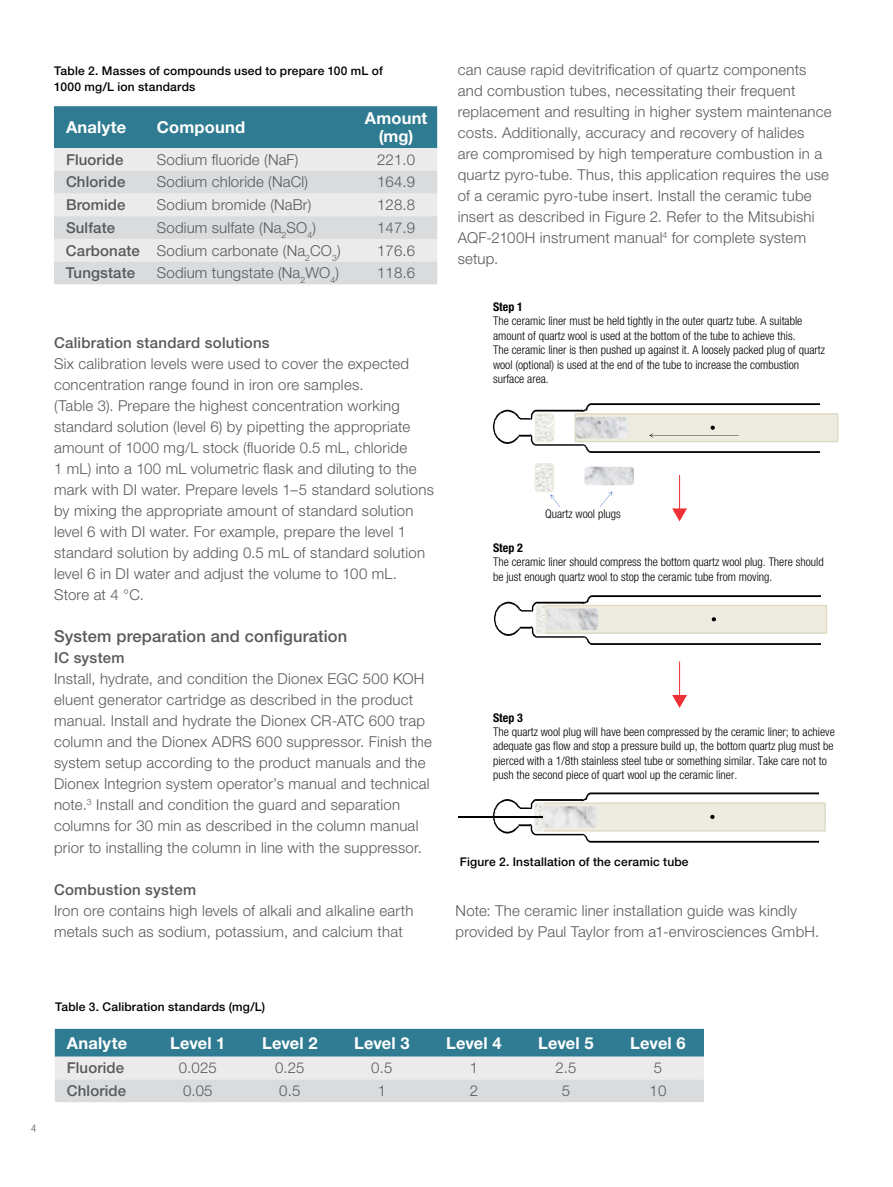
<style>
.page{position:relative;width:893px;height:1187px;background:#fff}
.page>*{position:absolute;margin:0;border:0;box-sizing:border-box;transform-origin:0 0}
.t1{font:700 16.5px/18px "Helvetica Neue LT Std";letter-spacing:.01em;color:#fff;text-align:center}
.t2{font:500 16.5px "Helvetica Neue LT Std";letter-spacing:.01em;color:#58595b}
.t3{font:300 15px/21px "Helvetica Neue LT Std";letter-spacing:.015em;color:#58595b}
.t4{font:500 15px "Helvetica Neue LT Std";letter-spacing:.01em;color:#58595b}
.t5{font:300 condensed 12px/14.4px "Helvetica Neue LT Std";color:#000}
.t6{font:500 12px/15.8px "Helvetica Neue LT Std";letter-spacing:.015em;color:#000}
.t7{font:700 condensed 12px "Helvetica Neue LT Std";color:#000}
.t8{font:300 condensed 10.5px "Helvetica Neue LT Std";color:#58595b}
.s1{font-weight:500}
</style>
<div class="page">
<img style="left:492px;top:403px;width:327px;height:79px">
<svg style="left:584px;top:466px;width:50px;height:19px"></svg>
<svg style="left:535px;top:413px;width:19px;height:29px"></svg>
<svg style="left:575px;top:413px;width:263px;height:29px;background:#e7e5db"></svg>
<svg style="left:535px;top:463px;width:25px;height:44px"></svg>
<svg style="left:600px;top:491px;width:12px;height:16px"></svg>
<img style="left:493px;top:595px;width:327px;height:78px">
<svg style="left:536px;top:604px;width:291px;height:30px;background:#e9e7dd"></svg>
<img style="left:485px;top:792px;width:334px;height:51px">
<svg style="left:534px;top:802px;width:292px;height:29px;background:#eae7dd"></svg>
<hr style="left:458px;top:816px;width:85px;height:1px;background:#000">
<hr style="left:679px;top:475px;width:1px;height:35px;background:#ed3135">
<svg style="left:672px;top:508px;width:15px;height:13px"></svg>
<hr style="left:679px;top:661px;width:1px;height:36px;background:#ed3135">
<svg style="left:672px;top:695px;width:15px;height:13px"></svg>
<div style="left:54px;top:106px;width:383px;height:42px;background:#2f7b91"></div>
<div style="left:54px;top:148px;width:383px;height:23px;background:#ebebec"></div>
<svg style="left:54px;top:171px;width:383px;height:113px;background:#e0e1e2"></svg>
<svg style="left:55px;top:1028px;width:649px;height:74px;background:#9fbcc5"></svg>
<p class="t6" style="left:54px;top:63px;width:330px">Table 2. Masses of compounds used to prepare 100 mL of<br>1000 mg/L ion standards</p>
<p class="t1" style="left:66px;top:118px;width:62px">Analyte</p>
<p class="t1" style="left:157px;top:118px;width:90px">Compound</p>
<p class="t1" style="left:365px;top:109px;width:64px">Amount (mg)</p>
<p class="t4" style="left:66px;top:150px;width:59px">Fluoride</p>
<p class="t3" style="left:157px;top:149px;width:143px">Sodium fluoride (NaF)</p>
<p class="t3" style="left:377px;top:149px;width:40px">221.0</p>
<p class="t4" style="left:66px;top:173px;width:61px">Chloride</p>
<p class="t3" style="left:157px;top:171px;width:152px">Sodium chloride (NaCl)</p>
<p class="t3" style="left:377px;top:171px;width:40px">164.9</p>
<p class="t4" style="left:66px;top:196px;width:61px">Bromide</p>
<p class="t3" style="left:157px;top:194px;width:156px">Sodium bromide (NaBr)</p>
<p class="t3" style="left:377px;top:194px;width:40px">128.8</p>
<p class="t4" style="left:66px;top:219px;width:51px">Sulfate</p>
<p class="t3" style="left:157px;top:217px;width:161px">Sodium sulfate (Na<sub>2</sub>SO<sub>4</sub>)</p>
<p class="t3" style="left:377px;top:217px;width:40px">147.9</p>
<p class="t3" style="left:66px;top:239px;width:276px"><span class="s1">Carbonate</span> Sodium carbonate (Na<sub>2</sub>CO<sub>3</sub>)</p>
<p class="t3" style="left:377px;top:239px;width:40px">176.6</p>
<p class="t4" style="left:66px;top:264px;width:71px">Tungstate</p>
<p class="t3" style="left:157px;top:262px;width:184px">Sodium tungstate (Na<sub>2</sub>WO<sub>4</sub>)</p>
<p class="t3" style="left:377px;top:262px;width:40px">118.6</p>
<p class="t4" style="left:54px;top:334px;width:217px">Calibration standard solutions</p>
<p class="t3" style="left:54px;top:353px;width:381px">Six calibration levels were used to cover the expected concentration range found in iron ore samples.<br>(Table 3). Prepare the highest concentration working standard solution (level 6) by pipetting the appropriate amount of 1000 mg/L stock (fluoride 0.5 mL, chloride<br>1 mL) into a 100 mL volumetric flask and diluting to the mark with DI water. Prepare levels 1–5 standard solutions by mixing the appropriate amount of standard solution level 6 with DI water. For example, prepare the level 1 standard solution by adding 0.5 mL of standard solution level 6 in DI water and adjust the volume to 100 mL.<br>Store at 4 °C.</p>
<p class="t2" style="left:54px;top:626px;width:295px">System preparation and configuration</p>
<p class="t4" style="left:54px;top:649px;width:72px">IC system</p>
<p class="t3" style="left:54px;top:668px;width:379px">Install, hydrate, and condition the Dionex EGC 500 KOH eluent generator cartridge as described in the product manual. Install and hydrate the Dionex CR-ATC 600 trap column and the Dionex ADRS 600 suppressor. Finish the system setup according to the product manuals and the Dionex Integrion system operator’s manual and technical note.<sup>3</sup> Install and condition the guard and separation columns for 30 min as described in the column manual prior to installing the column in line with the suppressor.</p>
<p class="t4" style="left:54px;top:880px;width:144px">Combustion system</p>
<p class="t3" style="left:54px;top:899px;width:361px">Iron ore contains high levels of alkali and alkaline earth metals such as sodium, potassium, and calcium that</p>
<p class="t3" style="left:458px;top:59px;width:375px">can cause rapid devitrification of quartz components and combustion tubes, necessitating their frequent replacement and resulting in higher system maintenance costs. Additionally, accuracy and recovery of halides<br>are compromised by high temperature combustion in a quartz pyro-tube. Thus, this application requires the use of a ceramic pyro-tube insert. Install the ceramic tube insert as described in Figure 2. Refer to the Mitsubishi AQF-2100H instrument manual<sup>4</sup> for complete system setup.</p>
<p class="t7" style="left:493px;top:299px;width:31px">Step 1</p>
<p class="t5" style="left:493px;top:314px;width:333px">The ceramic liner must be held tightly in the outer quartz tube. A suitable amount of quartz wool is used at the bottom of the tube to achieve this.<br>The ceramic liner is then pushed up against it. A loosely packed plug of quartz wool (optional) is used at the end of the tube to increase the combustion surface area.</p>
<p class="t5" style="left:545px;top:506px;width:77px">Quartz wool plugs</p>
<p class="t7" style="left:493px;top:540px;width:31px">Step 2</p>
<p class="t5" style="left:493px;top:554px;width:332px">The ceramic liner should compress the bottom quartz wool plug. There should be just enough quartz wool to stop the ceramic tube from moving.</p>
<p class="t7" style="left:493px;top:710px;width:31px">Step 3</p>
<p class="t5" style="left:493px;top:724px;width:343px">The quartz wool plug will have been compressed by the ceramic liner; to achieve adequate gas flow and stop a pressure build up, the bottom quartz plug must be pierced with a 1/8th stainless steel tube or something similar. Take care not to push the second piece of quart wool up the ceramic liner.</p>
<p class="t6" style="left:460px;top:853px;width:230px">Figure 2. Installation of the ceramic tube</p>
<p class="t3" style="left:456px;top:899px;width:365px">Note: The ceramic liner installation guide was kindly provided by Paul Taylor from a1-envirosciences GmbH.</p>
<p class="t8" style="left:31px;top:1122px;width:7px">4</p>
<p class="t6" style="left:55px;top:998px;width:212px">Table 3. Calibration standards (mg/L)</p>
<p class="t1" style="left:67px;top:1033px;width:62px">Analyte</p>
<p class="t1" style="left:170px;top:1033px;width:57px">Level 1</p>
<p class="t1" style="left:262px;top:1033px;width:57px">Level 2</p>
<p class="t1" style="left:354px;top:1033px;width:57px">Level 3</p>
<p class="t1" style="left:446px;top:1033px;width:57px">Level 4</p>
<p class="t1" style="left:538px;top:1033px;width:57px">Level 5</p>
<p class="t1" style="left:630px;top:1033px;width:57px">Level 6</p>
<p class="t4" style="left:67px;top:1059px;width:59px">Fluoride</p>
<p class="t3" style="left:179px;top:1057px;width:40px">0.025</p>
<p class="t3" style="left:275px;top:1057px;width:31px">0.25</p>
<p class="t3" style="left:371px;top:1057px;width:23px">0.5</p>
<p class="t3" style="left:470px;top:1057px;width:10px">1</p>
<p class="t3" style="left:555px;top:1057px;width:23px">2.5</p>
<p class="t3" style="left:654px;top:1057px;width:10px">5</p>
<p class="t4" style="left:67px;top:1081px;width:61px">Chloride</p>
<p class="t3" style="left:183px;top:1079px;width:31px">0.05</p>
<p class="t3" style="left:279px;top:1079px;width:23px">0.5</p>
<p class="t3" style="left:378px;top:1079px;width:10px">1</p>
<p class="t3" style="left:470px;top:1079px;width:10px">2</p>
<p class="t3" style="left:562px;top:1079px;width:10px">5</p>
<p class="t3" style="left:650px;top:1079px;width:18px">10</p>
</div>
